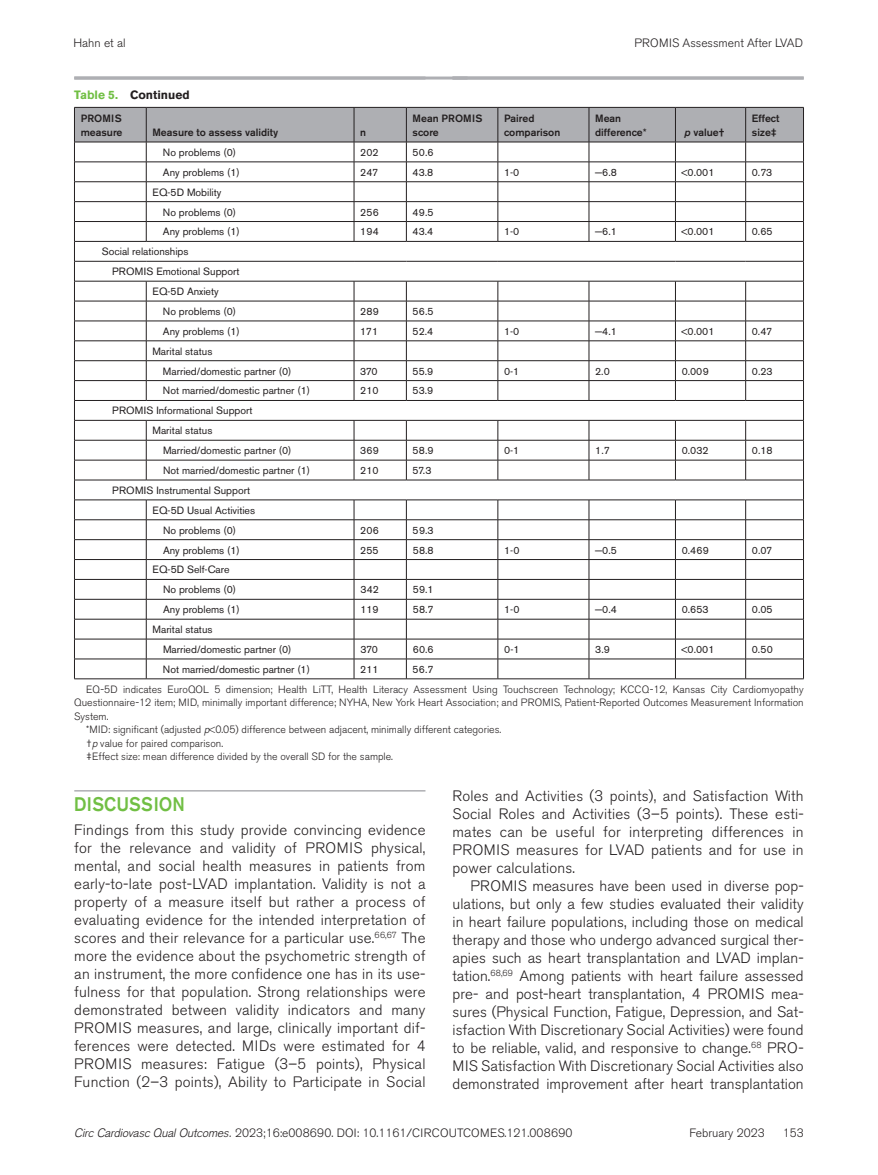
<style>
.page{position:relative;width:878px;height:1175px;background:#fff}
.page>*{position:absolute;margin:0;border:0;box-sizing:border-box;transform-origin:0 0}
.t1{font:500 19.5px "Akzidenz Grotesk BE";color:#71bf44;scale:.9 1}
.t2{font:300 15px/18px "Akzidenz Grotesk BE";letter-spacing:.015em;color:#231f20;text-align:justify}
.t3{font:300 12px "Akzidenz Grotesk BE";letter-spacing:.02em;color:#231f20}
.t4{font:300 12px "Akzidenz Grotesk BE";color:#231f20}
.t5{font:700 12px "Akzidenz Grotesk BE";color:#231f20}
.t6{font:10.5px/20px "Akzidenz Grotesk BE";color:#231f20}
.t7{font:300 10.5px "Akzidenz Grotesk BE";color:#231f20}
.t8{font:500 10.5px/13.5px "Akzidenz Grotesk BE";color:#231f20}
.s1{color:#71bf44}
.s2{font-style:italic}
.s3{font-size:9px}
.s4{font-family:"Akzidenz Grotesk";font-style:italic}
</style>
<div class="page">
<svg style="left:467px;top:76px;width:336px;height:4px"></svg>
<svg style="left:74px;top:76px;width:393px;height:4px;fill:#b4b5b9"></svg>
<hr style="left:74px;top:790px;width:351px;height:1px;background:#aeafb3">
<hr style="left:74px;top:678px;width:72px;height:1px;background:#231f20">
<hr style="left:146px;top:678px;width:208px;height:1px;background:#231f20">
<hr style="left:354px;top:678px;width:52px;height:1px;background:#231f20">
<hr style="left:406px;top:678px;width:92px;height:1px;background:#231f20">
<hr style="left:498px;top:678px;width:91px;height:1px;background:#231f20">
<hr style="left:589px;top:678px;width:86px;height:1px;background:#231f20">
<hr style="left:675px;top:678px;width:70px;height:1px;background:#231f20">
<svg style="left:74px;top:107px;width:730px;height:571px"></svg>
<hr style="left:745px;top:678px;width:58px;height:1px;background:#231f20">
<p class="t4" style="left:74px;top:36px;width:54px">Hahn et al</p>
<p class="t4" style="left:634px;top:36px;width:170px">PROMIS Assessment After LVAD</p>
<p class="t5" style="left:74px;top:88px;width:117px"><span class="s1">Table 5.</span> Continued</p>
<p class="t8" style="left:81px;top:112px;width:43px">PROMIS measure</p>
<p class="t8" style="left:152px;top:125px;width:127px">Measure to assess validity</p>
<p class="t8" style="left:360px;top:125px;width:7px">n</p>
<p class="t8" style="left:412px;top:112px;width:72px">Mean PROMIS score</p>
<p class="t8" style="left:504px;top:112px;width:58px">Paired comparison</p>
<p class="t8" style="left:595px;top:112px;width:53px">Mean difference*</p>
<p class="t8" style="left:684px;top:125px;width:42px"><span class="s2">p</span> value†</p>
<p class="t8" style="left:751px;top:112px;width:29px">Effect size‡</p>
<p class="t6" style="left:163px;top:142px;width:75px">No problems (0)</p>
<p class="t6" style="left:360px;top:142px;width:20px">202</p>
<p class="t6" style="left:412px;top:142px;width:22px">50.6</p>
<p class="t6" style="left:163px;top:162px;width:78px">Any problems (1)</p>
<p class="t6" style="left:360px;top:162px;width:19px">247</p>
<p class="t6" style="left:412px;top:162px;width:22px">43.8</p>
<p class="t6" style="left:504px;top:162px;width:17px">1-0</p>
<p class="t6" style="left:595px;top:162px;width:23px">−6.8</p>
<p class="t6" style="left:681px;top:162px;width:34px"><span class="s3">&lt;</span>0.001</p>
<p class="t6" style="left:751px;top:162px;width:22px">0.73</p>
<p class="t6" style="left:163px;top:182px;width:75px;text-indent:-11px">EQ-5D Mobility<br>No problems (0)</p>
<p class="t6" style="left:360px;top:202px;width:20px">256</p>
<p class="t6" style="left:412px;top:202px;width:22px">49.5</p>
<p class="t6" style="left:163px;top:222px;width:78px">Any problems (1)</p>
<p class="t6" style="left:360px;top:222px;width:20px">194</p>
<p class="t6" style="left:412px;top:222px;width:22px">43.4</p>
<p class="t6" style="left:504px;top:222px;width:17px">1-0</p>
<p class="t6" style="left:595px;top:222px;width:23px">−6.1</p>
<p class="t6" style="left:681px;top:222px;width:34px"><span class="s3">&lt;</span>0.001</p>
<p class="t6" style="left:751px;top:222px;width:22px">0.65</p>
<p class="t6" style="left:102px;top:242px;width:88px">Social relationships</p>
<p class="t6" style="left:112px;top:261px;width:129px">PROMIS Emotional Support</p>
<p class="t6" style="left:152px;top:281px;width:68px">EQ-5D Anxiety</p>
<p class="t6" style="left:163px;top:301px;width:75px">No problems (0)</p>
<p class="t6" style="left:360px;top:301px;width:20px">289</p>
<p class="t6" style="left:412px;top:301px;width:22px">56.5</p>
<p class="t6" style="left:163px;top:321px;width:78px">Any problems (1)</p>
<p class="t6" style="left:360px;top:321px;width:19px">171</p>
<p class="t6" style="left:412px;top:321px;width:22px">52.4</p>
<p class="t6" style="left:504px;top:321px;width:17px">1-0</p>
<p class="t6" style="left:595px;top:321px;width:23px">−4.1</p>
<p class="t6" style="left:681px;top:321px;width:34px"><span class="s3">&lt;</span>0.001</p>
<p class="t6" style="left:751px;top:321px;width:22px">0.47</p>
<p class="t6" style="left:163px;top:341px;width:130px;text-indent:-11px">Marital status<br>Married/domestic partner (0)</p>
<p class="t6" style="left:360px;top:361px;width:19px">370</p>
<p class="t6" style="left:412px;top:361px;width:22px">55.9</p>
<p class="t6" style="left:504px;top:361px;width:17px">0-1</p>
<p class="t6" style="left:595px;top:361px;width:16px">2.0</p>
<p class="t6" style="left:681px;top:361px;width:29px">0.009</p>
<p class="t6" style="left:751px;top:361px;width:22px">0.23</p>
<p class="t6" style="left:163px;top:381px;width:149px">Not married/domestic partner (1)</p>
<p class="t6" style="left:360px;top:381px;width:20px">210</p>
<p class="t6" style="left:412px;top:381px;width:22px">53.9</p>
<p class="t6" style="left:112px;top:401px;width:142px;text-align:center">PROMIS Informational Support<br>Marital status</p>
<p class="t6" style="left:163px;top:440px;width:130px">Married/domestic partner (0)</p>
<p class="t6" style="left:360px;top:440px;width:20px">369</p>
<p class="t6" style="left:412px;top:440px;width:22px">58.9</p>
<p class="t6" style="left:504px;top:440px;width:17px">0-1</p>
<p class="t6" style="left:595px;top:440px;width:16px">1.7</p>
<p class="t6" style="left:681px;top:440px;width:28px">0.032</p>
<p class="t6" style="left:751px;top:440px;width:22px">0.18</p>
<p class="t6" style="left:163px;top:460px;width:149px">Not married/domestic partner (1)</p>
<p class="t6" style="left:360px;top:460px;width:20px">210</p>
<p class="t6" style="left:412px;top:460px;width:20px">57.3</p>
<p class="t6" style="left:112px;top:480px;width:139px">PROMIS Instrumental Support</p>
<p class="t6" style="left:152px;top:500px;width:104px">EQ-5D Usual Activities</p>
<p class="t6" style="left:163px;top:520px;width:75px">No problems (0)</p>
<p class="t6" style="left:360px;top:520px;width:20px">206</p>
<p class="t6" style="left:412px;top:520px;width:22px">59.3</p>
<p class="t6" style="left:163px;top:540px;width:78px">Any problems (1)</p>
<p class="t6" style="left:360px;top:540px;width:20px">255</p>
<p class="t6" style="left:412px;top:540px;width:22px">58.8</p>
<p class="t6" style="left:504px;top:540px;width:17px">1-0</p>
<p class="t6" style="left:595px;top:540px;width:23px">−0.5</p>
<p class="t6" style="left:681px;top:540px;width:29px">0.469</p>
<p class="t6" style="left:752px;top:540px;width:22px">0.07</p>
<p class="t6" style="left:163px;top:560px;width:75px;text-indent:-11px">EQ-5D Self-Care<br>No problems (0)</p>
<p class="t6" style="left:360px;top:579px;width:20px">342</p>
<p class="t6" style="left:412px;top:579px;width:22px">59.1</p>
<p class="t6" style="left:163px;top:599px;width:78px">Any problems (1)</p>
<p class="t6" style="left:360px;top:599px;width:20px">119</p>
<p class="t6" style="left:412px;top:599px;width:22px">58.7</p>
<p class="t6" style="left:504px;top:599px;width:17px">1-0</p>
<p class="t6" style="left:595px;top:599px;width:23px">−0.4</p>
<p class="t6" style="left:681px;top:599px;width:28px">0.653</p>
<p class="t6" style="left:752px;top:599px;width:22px">0.05</p>
<p class="t6" style="left:163px;top:619px;width:130px;text-indent:-11px">Marital status<br>Married/domestic partner (0)</p>
<p class="t6" style="left:360px;top:639px;width:19px">370</p>
<p class="t6" style="left:412px;top:639px;width:22px">60.6</p>
<p class="t6" style="left:504px;top:639px;width:17px">0-1</p>
<p class="t6" style="left:595px;top:639px;width:16px">3.9</p>
<p class="t6" style="left:681px;top:639px;width:34px"><span class="s3">&lt;</span>0.001</p>
<p class="t6" style="left:751px;top:639px;width:22px">0.50</p>
<p class="t6" style="left:163px;top:659px;width:149px">Not married/domestic partner (1)</p>
<p class="t6" style="left:360px;top:659px;width:20px">211</p>
<p class="t6" style="left:412px;top:659px;width:22px">56.7</p>
<p class="t7" style="left:86px;top:683px;width:718px">EQ-5D indicates EuroQOL 5 dimension; Health LiTT, Health Literacy Assessment Using Touchscreen Technology; KCCQ-12, Kansas City Cardiomyopathy</p>
<p class="t7" style="left:74px;top:696px;width:730px">Questionnaire-12 item; MID, minimally important difference; NYHA, New York Heart Association; and PROMIS, Patient-Reported Outcomes Measurement Information</p>
<p class="t7" style="left:74px;top:710px;width:36px">System.</p>
<p class="t7" style="left:86px;top:723px;width:416px">*MID: significant (adjusted <span class="s4">p</span><span class="s3">&lt;</span>0.05) difference between adjacent, minimally different categories.</p>
<p class="t7" style="left:86px;top:737px;width:138px">†<span class="s4">p</span> value for paired comparison.</p>
<p class="t7" style="left:86px;top:750px;width:308px">‡Effect size: mean difference divided by the overall SD for the sample.</p>
<h1 class="t1" style="left:74px;top:792px;width:124px">DISCUSSION</h1>
<p class="t2" style="left:74px;top:821px;width:353px">Findings from this study provide convincing evidence for the relevance and validity of PROMIS physical, mental, and social health measures in patients from early-to-late post-LVAD implantation. Validity is not a property of a measure itself but rather a process of evaluating evidence for the intended interpretation of scores and their relevance for a particular use.<sup>66,67</sup> The more the evidence about the psychometric strength of an instrument, the more confidence one has in its use&shy;fulness for that population. Strong relationships were demonstrated between validity indicators and many PROMIS measures, and large, clinically important dif&shy;ferences were detected. MIDs were estimated for 4<br>PROMIS measures: Fatigue (3–5 points), Physical Function (2–3 points), Ability to Participate in Social</p>
<p class="t2" style="left:452px;top:787px;width:353px">Roles and Activities (3 points), and Satisfaction With Social Roles and Activities (3–5 points). These esti&shy;mates can be useful for interpreting differences in PROMIS measures for LVAD patients and for use in power calculations.</p>
<p class="t2" style="left:452px;top:877px;width:353px;text-indent:18px">PROMIS measures have been used in diverse pop&shy;ulations, but only a few studies evaluated their validity in heart failure populations, including those on medical therapy and those who undergo advanced surgical ther&shy;apies such as heart transplantation and LVAD implan&shy;tation.<sup>68,69</sup> Among patients with heart failure assessed pre- and post-heart transplantation, 4 PROMIS mea&shy;sures (Physical Function, Fatigue, Depression, and Sat&shy;isfaction With Discretionary Social Activities) were found to be reliable, valid, and responsive to change.<sup>68</sup> PRO-MIS Satisfaction With Discretionary Social Activities also demonstrated improvement after heart transplantation</p>
<p class="t3" style="left:74px;top:1126px;width:500px"><span class="s4">Circ Cardiovasc Qual Outcomes.</span> 2023;16:e008690. DOI: 10.1161/CIRCOUTCOMES.121.008690</p>
<p class="t4" style="left:689px;top:1126px;width:76px">February 2023</p>
<p class="t4" style="left:782px;top:1126px;width:22px">153</p>
</div>
